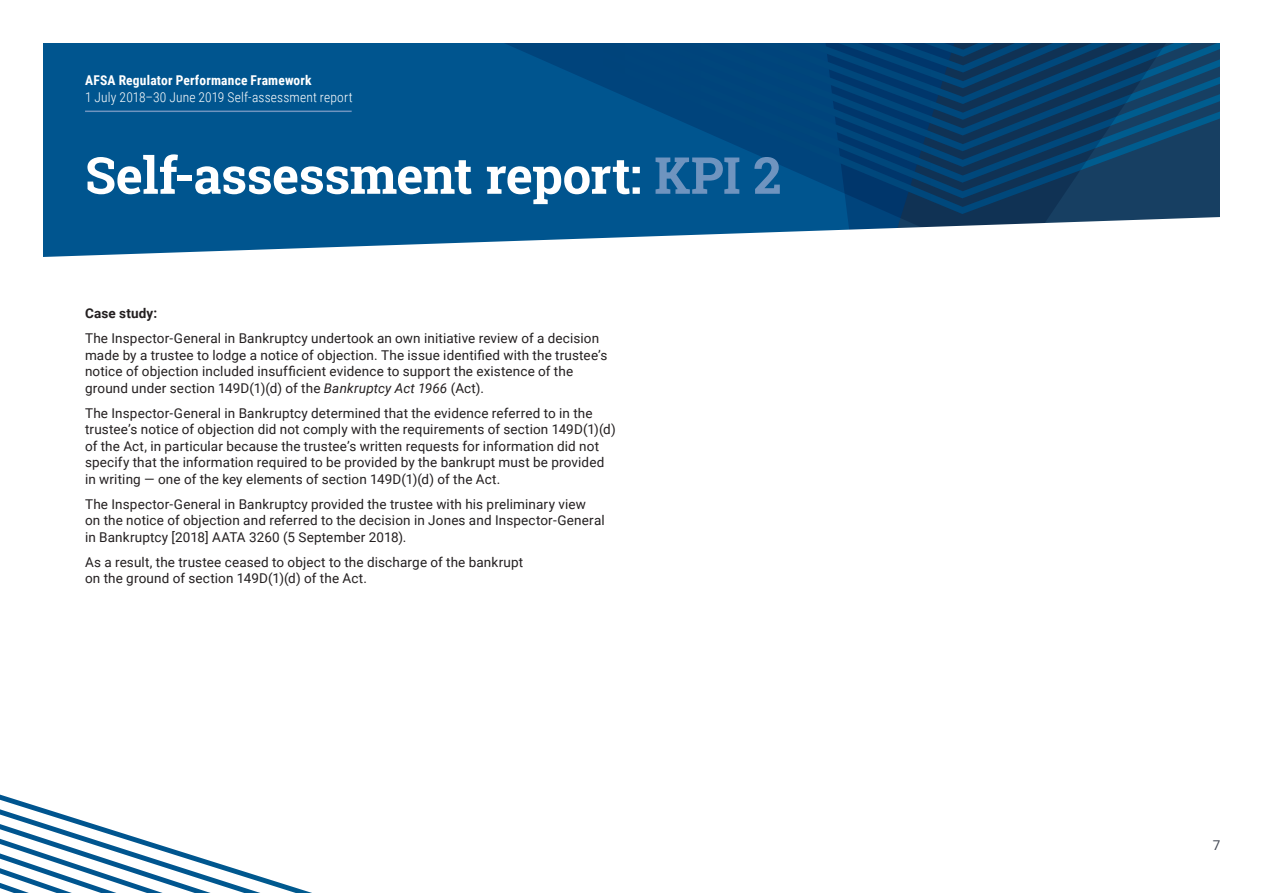
<style>
.page{position:relative;width:1263px;height:893px;background:#fff}
.page>*{position:absolute;margin:0;border:0;box-sizing:border-box;transform-origin:0 0}
.t1{font:700 51px "Roboto Slab";letter-spacing:-.01em;color:#fff}
.t2{font:13.5px/16.5px "Roboto";letter-spacing:.01em;color:#231f20}
.t3{font:300 13.5px "Roboto Condensed";letter-spacing:.01em;color:#fff}
.t4{font:700 13.5px "Roboto Condensed";letter-spacing:.015em;color:#fff}
.t5{font:700 13.5px "Roboto";letter-spacing:.015em;color:#231f20}
.t6{font:13.5px "Roboto";color:#444a55}
.s1{color:#6f94bf}
.s2{font-style:italic}
</style>
<div class="page">
<svg style="left:0;top:795px;width:312px;height:98px"></svg>
<div style="left:43px;top:43px;width:460px;height:174px;background:#00558f"></div>
<hr style="left:85px;top:111px;width:267px;height:1px;background:#6f94bf">
<svg style="left:447px;top:43px;width:773px;height:171px;background:#02528a"></svg>
<svg style="left:477px;top:43px;width:743px;height:155px;background:#0a4b79"></svg>
<svg style="left:503px;top:43px;width:675px;height:174px;background:#044577"></svg>
<svg style="left:43px;top:217px;width:1177px;height:40px"></svg>
<p class="t4" style="left:85px;top:71px;width:228px">AFSA Regulator Performance Framework</p>
<p class="t3" style="left:85px;top:87px;width:269px">1 July 2018–30 June 2019 Self-assessment report</p>
<h1 class="t1" style="left:85px;top:140px;width:698px">Self-assessment report: <span class="s1">KPI 2</span></h1>
<p class="t5" style="left:85px;top:304px;width:74px">Case study:</p>
<p class="t2" style="left:85px;top:330px;width:524px">The Inspector-General in Bankruptcy undertook an own initiative review of a decision made by a trustee to lodge a notice of objection. The issue identified with the trustee’s notice of objection included insufficient evidence to support the existence of the ground under section 149D(1)(d) of the <span class="s2">Bankruptcy Act 1966</span> (Act).</p>
<p class="t2" style="left:85px;top:404px;width:532px">The Inspector-General in Bankruptcy determined that the evidence referred to in the trustee’s notice of objection did not comply with the requirements of section 149D(1)(d) of the Act, in particular because the trustee’s written requests for information did not specify that the information required to be provided by the bankrupt must be provided in writing — one of the key elements of section 149D(1)(d) of the Act.</p>
<p class="t2" style="left:85px;top:495px;width:521px">The Inspector-General in Bankruptcy provided the trustee with his preliminary view<br>on the notice of objection and referred to the decision in Jones and Inspector-General in Bankruptcy [2018] AATA 3260 (5 September 2018).</p>
<p class="t2" style="left:85px;top:553px;width:440px">As a result, the trustee ceased to object to the discharge of the bankrupt on the ground of section 149D(1)(d) of the Act.</p>
<p class="t6" style="left:1213px;top:836px;width:9px">7</p>
</div>
